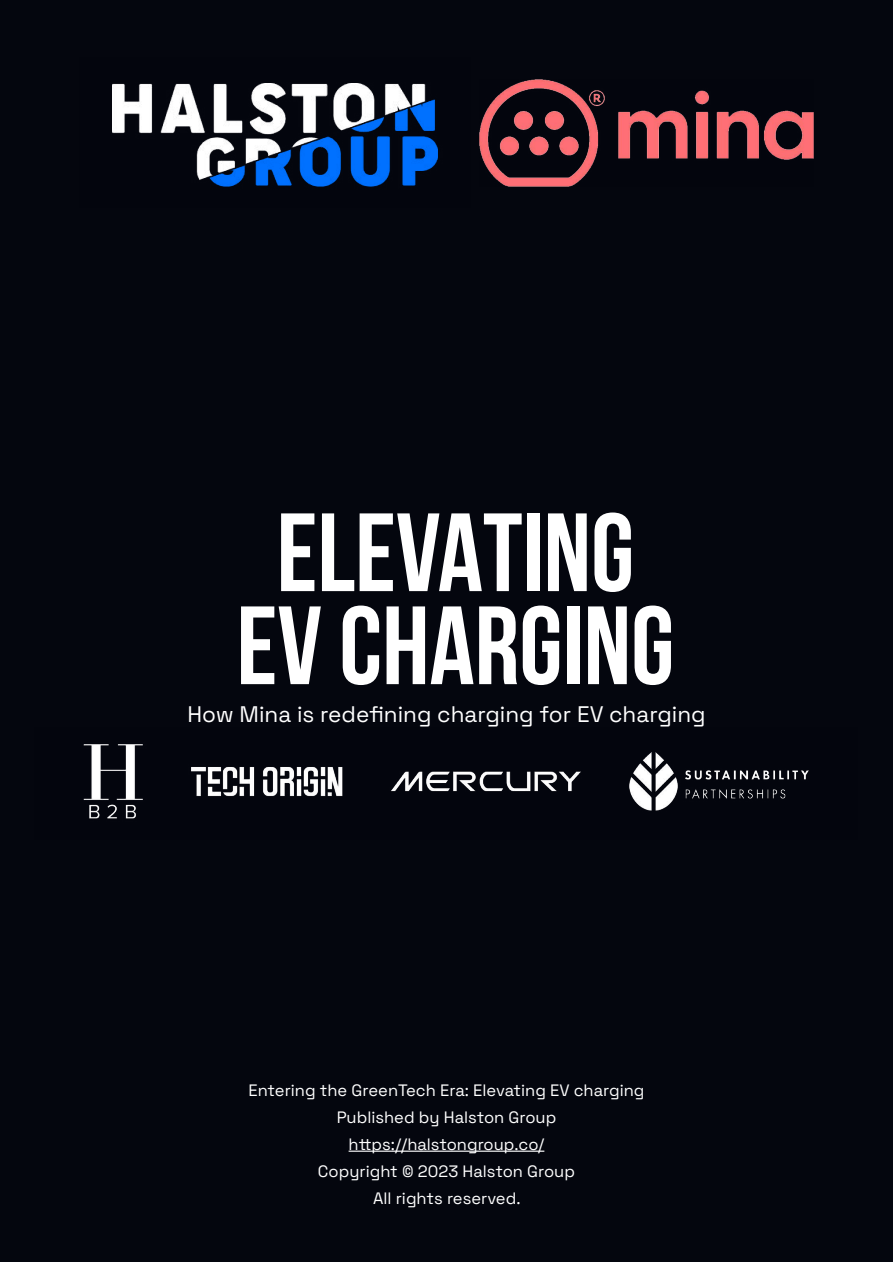
<style>
.page{position:relative;width:893px;height:1263px;background:#fff}
.page>*{position:absolute;margin:0;border:0;box-sizing:border-box;transform-origin:0 0}
.t1{font:700 111px/93px "Bebas Neue";color:#fff;text-align:center}
.t2{font:300 22.5px "Space Grotesk";color:#fff}
.t3{font:300 16.5px/27px "Space Grotesk";color:#fff;text-align:center}
</style>
<div class="page">
<div style="left:0;top:0;width:893px;height:1262px;background:#04060e"></div>
<img style="left:79px;top:58px;width:391px;height:150px">
<hr style="left:349px;top:1150px;width:195px;height:2px;background:#fff">
<img style="left:35px;top:727px;width:823px;height:112px">
<img style="left:479px;top:79px;width:334px;height:108px">
<h1 class="t1" style="left:237px;top:505px;width:439px">ELEVATING<br>EV CHARGING</h1>
<h2 class="t2" style="left:187px;top:697px;width:520px">How Mina is redefining charging for EV charging</h2>
<p class="t3" style="left:248px;top:1075px;width:398px">Entering the GreenTech Era: Elevating EV charging<br>Published by Halston Group https://halstongroup.co/<br>Copyright © 2023 Halston Group<br>All rights reserved.</p>
</div>
